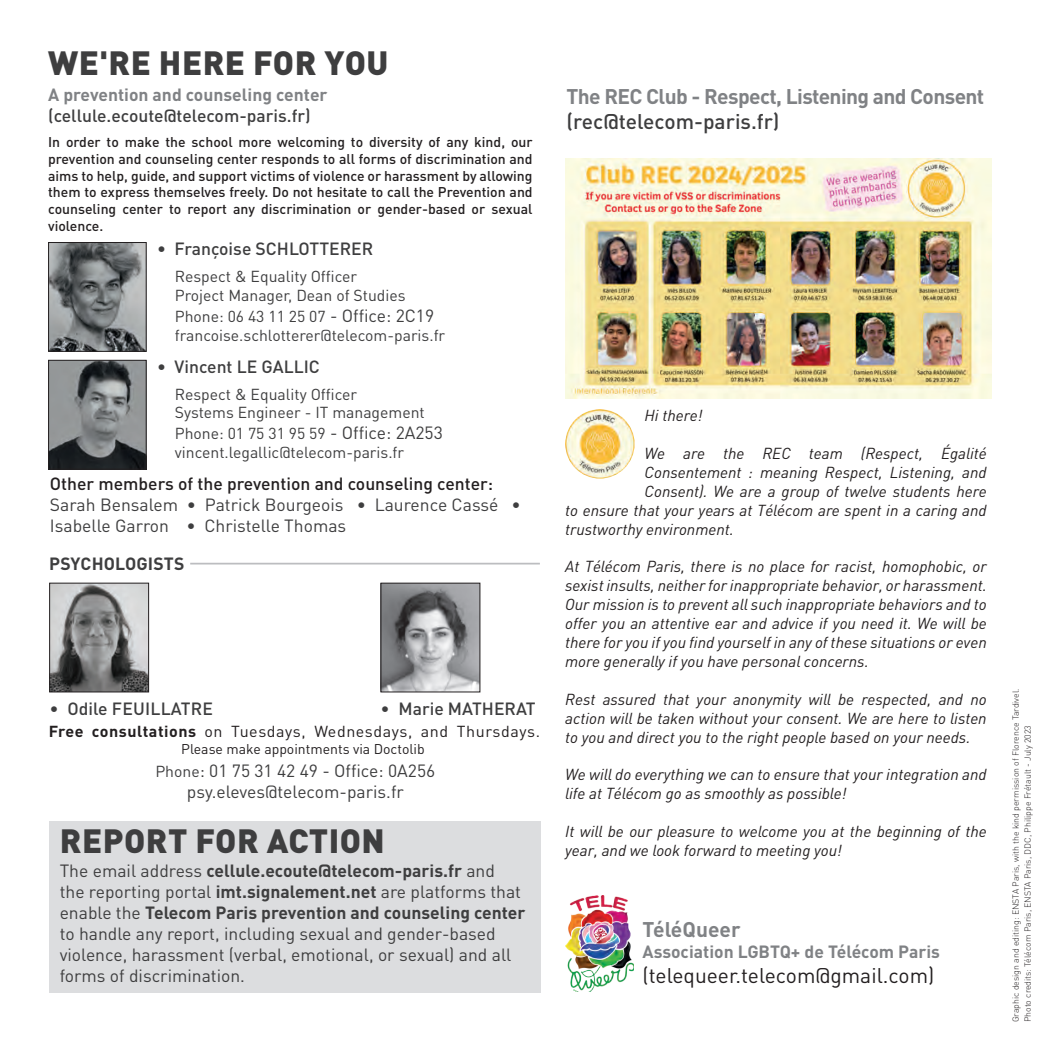
<style>
.page{position:relative;width:1042px;height:1042px;background:#fff}
.page>*{position:absolute;margin:0;border:0;box-sizing:border-box;transform-origin:0 0}
.t1{font:900 33.25px "DINOT";letter-spacing:.015em;color:#3e3e3f}
.t2{font:700 21px "DINOT";letter-spacing:-.03em;color:#808285}
.t3{font:21px "DINOT";color:#231f20}
.t4{font:500 21px "DINOT";color:#3e3e3f}
.t5{font:700 21px "DINOT";color:#808285}
.t6{font:17.5px/21px "DINOT";color:#3e3e3f}
.t7{font:500 17.5px "DINOT";color:#3e3e3f}
.t8{font:700 17.5px "DINOT";color:#808285}
.t9{font:500 17.5px "DINOT";color:#231f20}
.t10{font:700 17.5px "DINOT";letter-spacing:.01em;color:#3e3e3f}
.t11{font:italic 15.75px/18.9px "DINOT";color:#231f20;text-align:justify}
.t12{font:15.75px/18.9px "DINOT";color:#3e3e3f}
.t13{font:15.75px "DINOT";letter-spacing:.035em;color:#231f20}
.t14{font:500 14px/16.8px "DINOT";color:#231f20;text-align:justify}
.t15{font:14px "DINOT";color:#231f20}
.t16{font:300 8.75px/11.9px "DINOT";color:#231f20}
.s1{font-size:17.5px}
.s2{font-weight:400}
.s3{font-weight:700}
.s4{font-size:15.75px}
</style>
<div class="page">
<div style="left:50px;top:821px;width:491px;height:171px;background:#dcdddf"></div>
<img style="left:565px;top:158px;width:426px;height:240px">
<img style="left:565px;top:896px;width:68px;height:95px">
<img style="left:565px;top:409px;width:69px;height:69px;border-radius:35px">
<img style="left:50px;top:244px;width:95px;height:106px">
<div style="left:48px;top:242px;width:99px;height:110px;border:1px solid #231f20"></div>
<img style="left:50px;top:362px;width:95px;height:105px">
<div style="left:48px;top:360px;width:99px;height:109px;border:1px solid #231f20"></div>
<img style="left:382px;top:585px;width:96px;height:105px">
<div style="left:380px;top:583px;width:100px;height:109px;border:1px solid #231f20"></div>
<img style="left:51px;top:585px;width:96px;height:105px">
<div style="left:49px;top:583px;width:100px;height:109px;border:1px solid #231f20"></div>
<hr style="left:190px;top:563px;width:350px;height:1px;background:#bcbdc0">
<h1 class="t1" style="left:48px;top:40px;width:342px">WE'RE HERE FOR YOU</h1>
<p class="t8" style="left:48px;top:83px;width:281px">A prevention and counseling center</p>
<p class="t7" style="left:48px;top:104px;width:264px">(cellule.ecoute@telecom-paris.fr)</p>
<p class="t14" style="left:48px;top:133px;width:486px">In order to make the school more welcoming to diversity of any kind, our prevention and counseling center responds to all forms of discrimination and aims to help, guide, and support victims of violence or harassment by allowing them to express themselves freely. Do not hesitate to call the Prevention and counseling center to report any discrimination or gender-based or sexual violence.</p>
<p class="t7" style="left:157px;top:237px;width:217px">• Françoise SCHLOTTERER</p>
<p class="t12" style="left:175px;top:266px;width:232px">Respect &amp; Equality Officer<br>Project Manager, Dean of Studies</p>
<p class="t12" style="left:175px;top:306px;width:272px">Phone: 06 43 11 25 07 <span class="s1">- Office: 2C19 </span>francoise.schlotterer@telecom-paris.fr</p>
<p class="t7" style="left:157px;top:355px;width:164px">• Vincent LE GALLIC</p>
<p class="t12" style="left:175px;top:384px;width:251px">Respect &amp; Equality Officer<br>Systems Engineer - IT management</p>
<p class="t12" style="left:175px;top:424px;width:270px">Phone: 01 75 31 95 59 <span class="s1">- Office: 2A253 </span>vincent.legallic@telecom-paris.fr</p>
<p class="t9" style="left:50px;top:472px;width:445px">Other members of the prevention and counseling center:</p>
<p class="t6" style="left:50px;top:494px;width:472px">Sarah Bensalem • Patrick Bourgeois • Laurence Cassé •<br>Isabelle Garron • Christelle Thomas</p>
<p class="t10" style="left:49px;top:552px;width:137px">PSYCHOLOGISTS</p>
<p class="t7" style="left:50px;top:696px;width:165px"><span class="s2">•</span> Odile FEUILLATRE</p>
<p class="t7" style="left:380px;top:696px;width:157px"><span class="s2">•</span> Marie MATHERAT</p>
<p class="t13" style="left:49px;top:721px;width:493px"><span class="s3">Free consultations</span> on Tuesdays, Wednesdays, and Thursdays.</p>
<p class="t15" style="left:181px;top:739px;width:245px">Please make appointments via Doctolib</p>
<p class="t6" style="left:155px;top:759px;width:281px;text-align:center"><span class="s4">Phone</span>: 01 75 31 42 49 - Office: 0A256 psy.eleves@telecom-paris.fr</p>
<h1 class="t1" style="left:60px;top:818px;width:326px">REPORT FOR ACTION</h1>
<p class="t6" style="left:60px;top:860px;width:467px">The email address <span class="s3">cellule.ecoute@telecom-paris.fr</span> and<br>the reporting portal <span class="s3">imt.signalement.net</span> are platforms that enable the <span class="s3">Telecom Paris prevention and counseling center </span>to handle any report, including sexual and gender-based violence, harassment (verbal, emotional, or sexual) and all forms of discrimination.</p>
<h2 class="t2" style="left:566px;top:82px;width:419px">The REC Club - Respect, Listening and Consent</h2>
<h2 class="t4" style="left:566px;top:107px;width:214px">(rec@telecom-paris.fr)</h2>
<p class="t11" style="left:644px;top:405px;width:59px">Hi there!</p>
<p class="t11" style="left:644px;top:443px;width:344px">We are the REC team (Respect, Égalité</p>
<p class="t11" style="left:644px;top:462px;width:344px">Consentement : meaning Respect, Listening, and</p>
<p class="t11" style="left:644px;top:481px;width:344px">Consent). We are a group of twelve students here</p>
<p class="t11" style="left:565px;top:500px;width:423px">to ensure that your years at Télécom are spent in a caring and</p>
<p class="t11" style="left:565px;top:519px;width:170px">trustworthy environment.</p>
<p class="t11" style="left:565px;top:556px;width:423px">At Télécom Paris, there is no place for racist, homophobic, or sexist insults, neither for inappropriate behavior, or harassment.<br>Our mission is to prevent all such inappropriate behaviors and to offer you an attentive ear and advice if you need it. We will be there for you if you find yourself in any of these situations or even more generally if you have personal concerns.</p>
<p class="t11" style="left:565px;top:689px;width:423px">Rest assured that your anonymity will be respected, and no action will be taken without your consent. We are here to listen to you and direct you to the right people based on your needs.</p>
<p class="t11" style="left:565px;top:764px;width:423px">We will do everything we can to ensure that your integration and life at Télécom go as smoothly as possible!</p>
<p class="t11" style="left:565px;top:821px;width:423px">It will be our pleasure to welcome you at the beginning of the year, and we look forward to meeting you!</p>
<h2 class="t5" style="left:642px;top:915px;width:100px">TéléQueer</h2>
<p class="t8" style="left:642px;top:940px;width:299px">Association LGBTQ+ de Télécom Paris</p>
<h2 class="t3" style="left:642px;top:961px;width:293px">(telequeer.telecom@gmail.com)</h2>
<p class="t16" style="left:1009px;top:1022px;width:335px;rotate:-90deg">Graphic design and editing: ENSTA Paris, with the kind permission of Florence Tardivel.<br>Photo credits: Télécom Paris, ENSTA Paris, DDC, Philippe Frétault - July 2023</p>
</div>
